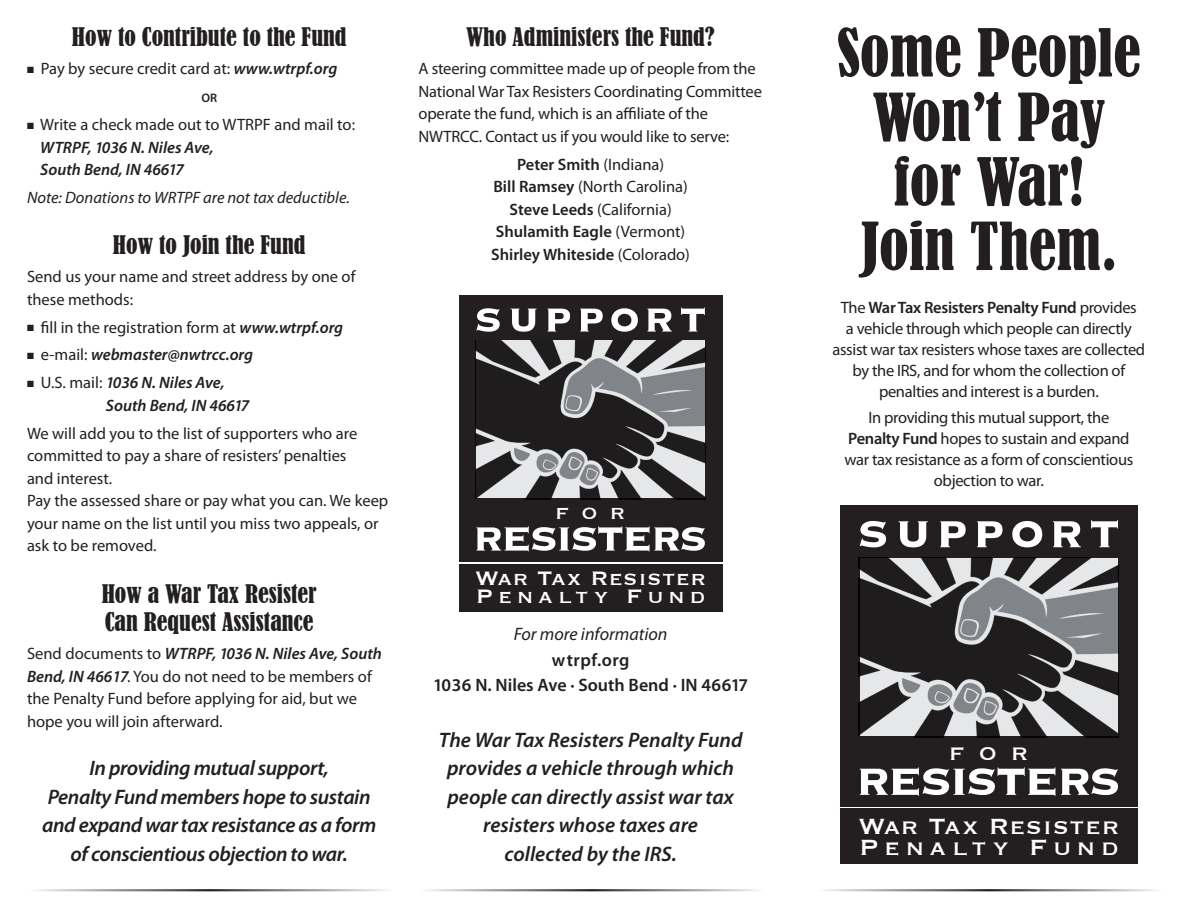
<style>
.page{position:relative;width:1188px;height:918px;background:#fff}
.page>*{position:absolute;margin:0;border:0;box-sizing:border-box;transform-origin:0 0}
.t1{font:condensed 61.5px/64.5px "Bernard";color:#231f20;text-align:center}
.t2{font:28.5px "Copperplate";letter-spacing:.03em;color:#fff}
.t3{font:28.5px "Copperplate";letter-spacing:.2em;color:#fff}
.t4{font:28.5px "Copperplate";letter-spacing:.1em;color:#fff}
.t5{font:25.2px "Copperplate";letter-spacing:.03em;color:#fff}
.t6{font:25.2px "Copperplate";letter-spacing:.2em;color:#fff}
.t7{font:25.2px "Copperplate";letter-spacing:.1em;color:#fff}
.sub{font:condensed 24px/28.8px "Bernard";color:#231f20}
.quote{font:italic 600 21px/28.5px "Myriad Pro";letter-spacing:-.015em;color:#231f20;text-align:center}
.t8{font:600 18px "Myriad Pro";color:#231f20}
.t9{font:italic 18px "Myriad Pro";color:#231f20}
.t10{font:600 18px "Myriad Pro";letter-spacing:.025em;color:#231f20}
.body{font:16.5px/22.5px "Myriad Pro";letter-spacing:-.01em;color:#231f20}
.body-2{font:italic 600 16.5px/22.5px "Myriad Pro";color:#231f20}
.body-3{font:600 16.5px/22.5px "Myriad Pro";color:#231f20;text-align:center}
.body-4{font:italic 16.5px "Myriad Pro";color:#231f20}
.body-5{font:600 12.3px "Myriad Pro";color:#231f20}
.s1{font-weight:600;font-style:italic}
.s2{font-weight:400;font-style:normal}
.s3{font-weight:400}
.s4{font-weight:600}
</style>
<div class="page">
<div style="left:840px;top:506px;width:298px;height:301px;background:#231f20"></div>
<div style="left:840px;top:809px;width:298px;height:55px;background:#231f20"></div>
<img style="left:859px;top:558px;width:260px;height:179px">
<svg style="left:860px;top:520px;width:258px;height:27px"></svg>
<svg style="left:860px;top:767px;width:258px;height:29px"></svg>
<div style="left:459px;top:295px;width:263px;height:266px;background:#231f20"></div>
<div style="left:459px;top:564px;width:263px;height:48px;background:#231f20"></div>
<img style="left:475px;top:341px;width:231px;height:159px">
<svg style="left:476px;top:307px;width:229px;height:25px"></svg>
<svg style="left:476px;top:526px;width:229px;height:26px"></svg>
<p class="sub" style="left:72px;top:23px;width:276px">How to Contribute to the Fund</p>
<p class="body" style="left:27px;top:57px;width:312px">■ Pay by secure credit card at: <span class="s1">www.wtrpf.org</span></p>
<p class="body-5" style="left:201px;top:90px;width:17px">or</p>
<p class="body-2" style="left:40px;top:113px;width:316px;text-indent:-13px">■ <span class="s2">Write a check made out to WTRPF and mail to:<br></span>WTRPF, 1036 N. Niles Ave,<br>South Bend, IN 46617</p>
<p class="body-4" style="left:27px;top:187px;width:324px">Note: Donations to WRTPF are not tax deductible.</p>
<p class="sub" style="left:113px;top:231px;width:194px">How to Join the Fund</p>
<p class="body" style="left:27px;top:265px;width:330px">Send us your name and street address by one of these methods:</p>
<p class="body" style="left:27px;top:315px;width:318px">■ fill in the registration form at <span class="s1">www.wtrpf.org</span></p>
<p class="body-2" style="left:27px;top:343px;width:228px">■ <span class="s2">e-mail:</span> webmaster@nwtrcc.org</p>
<p class="body-2" style="left:106px;top:371px;width:145px;text-indent:-79px">■ <span class="s2">U.S. mail:</span> 1036 N. Niles Ave,<br>South Bend, IN 46617</p>
<p class="body" style="left:27px;top:422px;width:332px">We will add you to the list of supporters who are committed to pay a share of resisters’ penalties and interest.</p>
<p class="body" style="left:27px;top:489px;width:363px">Pay the assessed share or pay what you can. We keep your name on the list until you miss two appeals, or ask to be removed.</p>
<p class="sub" style="left:102px;top:579px;width:217px">How a War Tax Resister<br>Can Request Assistance</p>
<p class="body" style="left:27px;top:642px;width:356px">Send documents to <span class="s1">WTRPF, 1036 N. Niles Ave, South Bend, IN 46617</span>. You do not need to be members of the Penalty Fund before applying for aid, but we hope you will join afterward.</p>
<p class="quote" style="left:42px;top:753px;width:336px">In providing mutual support,<br>Penalty Fund members hope to sustain and expand war tax resistance as a form of conscientious objection to war.</p>
<p class="sub" style="left:466px;top:23px;width:250px">Who Administers the Fund?</p>
<p class="body" style="left:418px;top:57px;width:345px">A steering committee made up of people from the National War Tax Resisters Coordinating Committee operate the fund, which is an affiliate of the NWTRCC. Contact us if you would like to serve:</p>
<p class="body-3" style="left:491px;top:152px;width:200px">Peter Smith <span class="s3">(Indiana)<br></span>Bill Ramsey <span class="s3">(North Carolina)<br></span>Steve Leeds <span class="s3">(California)<br></span>Shulamith Eagle <span class="s3">(Vermont)<br></span>Shirley Whiteside <span class="s3">(Colorado)</span></p>
<p class="t7" style="left:555px;top:496px;width:72px">for</p>
<p class="t5" style="left:475px;top:562px;width:232px">War Tax Resister</p>
<p class="t6" style="left:476px;top:580px;width:231px">Penalty Fund</p>
<p class="t9" style="left:514px;top:623px;width:155px">For more information</p>
<p class="t10" style="left:552px;top:648px;width:79px">wtrpf.org</p>
<p class="t8" style="left:433px;top:674px;width:317px">1036 N. Niles Ave · South Bend · IN 46617</p>
<p class="quote" style="left:439px;top:725px;width:305px">The War Tax Resisters Penalty Fund provides a vehicle through which people can directly assist war tax resisters whose taxes are<br>collected by the IRS.</p>
<p class="t1" style="left:837px;top:22px;width:305px">Some People<br>Won’t Pay for War!</p>
<p class="t1" style="left:861px;top:215px;width:258px">Join Them.</p>
<p class="body" style="left:832px;top:297px;width:314px;line-height:21px;text-align:center">The <span class="s4">War Tax Resisters Penalty Fund</span> provides<br>a vehicle through which people can directly assist war tax resisters whose taxes are collected by the IRS, and for whom the collection of penalties and interest is a burden.</p>
<p class="body" style="left:844px;top:406px;width:290px;line-height:21px;text-align:center">In providing this mutual support, the <span class="s4">Penalty Fund</span> hopes to sustain and expand war tax resistance as a form of conscientious objection to war.</p>
<p class="t4" style="left:949px;top:733px;width:81px">for</p>
<p class="t2" style="left:858px;top:807px;width:262px">War Tax Resister</p>
<p class="t3" style="left:859px;top:828px;width:261px">Penalty Fund</p>
</div>
